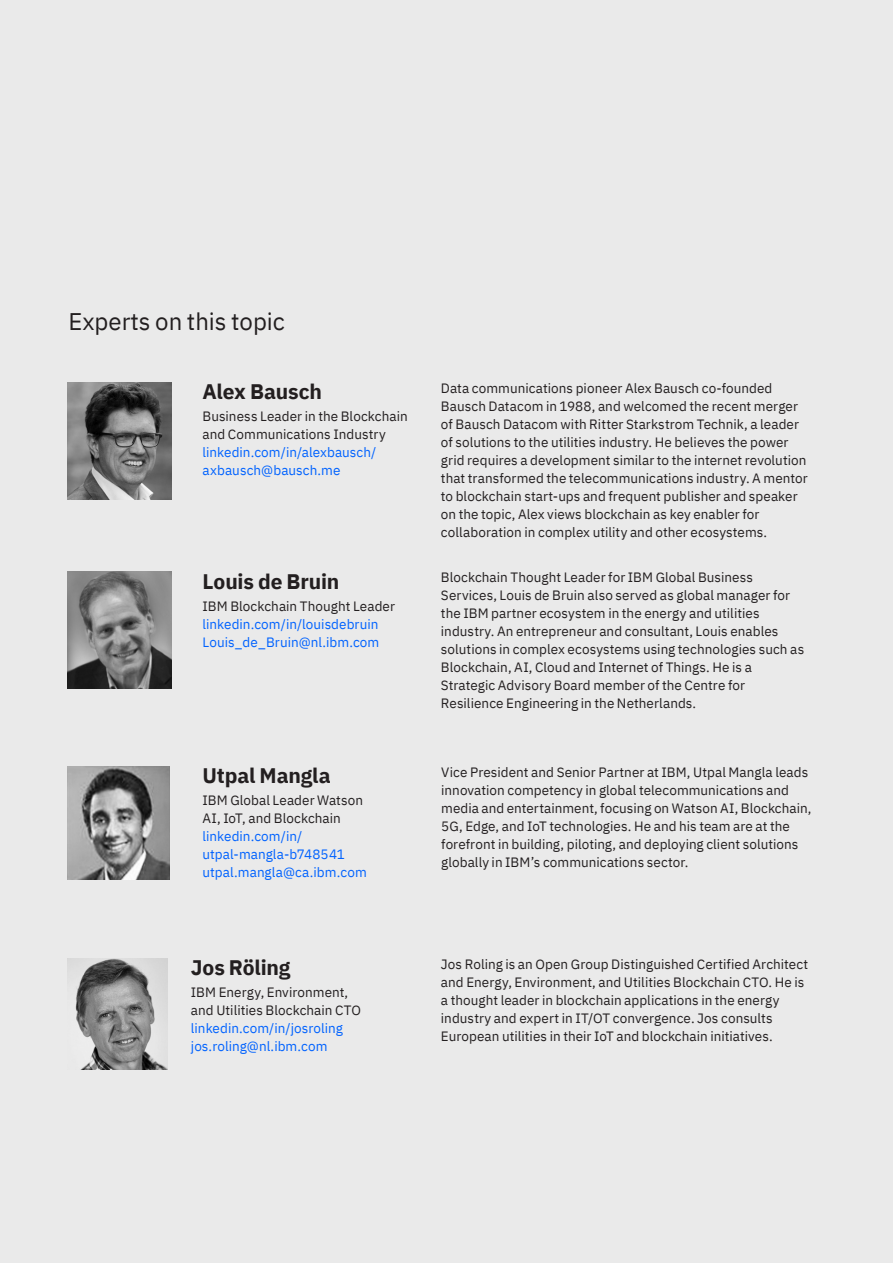
<style>
.page{position:relative;width:893px;height:1263px;background:#eaeaea}
.page>*{position:absolute;margin:0;border:0;box-sizing:border-box;transform-origin:0 0}
.t1{font:24px "IBM Plex Sans";color:#231f20}
.t2{font:700 21px "IBM Plex Sans";letter-spacing:-.005em;color:#231f20}
.t3{font:13.5px/18px "IBM Plex Sans";letter-spacing:.005em;color:#231f20}
.t4{font:13.5px/18px "IBM Plex Sans";letter-spacing:.005em;color:#0062ff}
</style>
<div class="page">
<img style="left:68px;top:383px;width:104px;height:116px">
<img style="left:68px;top:766px;width:101px;height:113px">
<img style="left:68px;top:959px;width:99px;height:111px">
<img style="left:68px;top:572px;width:104px;height:116px">
<h1 class="t1" style="left:68px;top:303px;width:218px">Experts on this topic</h1>
<h2 class="t2" style="left:202px;top:375px;width:121px">Alex Bausch</h2>
<p class="t3" style="left:202px;top:407px;width:207px">Business Leader in the Blockchain and Communications Industry</p>
<p class="t4" style="left:202px;top:443px;width:175px">linkedin.com/in/alexbausch/ axbausch@bausch.me</p>
<h2 class="t2" style="left:202px;top:565px;width:138px">Louis de Bruin</h2>
<p class="t3" style="left:202px;top:597px;width:194px">IBM Blockchain Thought Leader</p>
<p class="t4" style="left:202px;top:615px;width:178px">linkedin.com/in/louisdebruin<br>Louis_de_Bruin@nl.ibm.com</p>
<h2 class="t2" style="left:202px;top:758px;width:130px">Utpal Mangla</h2>
<p class="t3" style="left:202px;top:790px;width:162px">IBM Global Leader Watson<br>AI, IoT, and Blockchain</p>
<p class="t4" style="left:202px;top:826px;width:166px">linkedin.com/in/ utpal-mangla-b748541 utpal.mangla@ca.ibm.com</p>
<h2 class="t2" style="left:191px;top:951px;width:101px">Jos Röling</h2>
<p class="t3" style="left:191px;top:982px;width:172px">IBM Energy, Environment, and Utilities Blockchain CTO</p>
<p class="t4" style="left:191px;top:1018px;width:153px">linkedin.com/in/josroling jos.roling@nl.ibm.com</p>
<p class="t3" style="left:441px;top:378px;width:368px">Data communications pioneer Alex Bausch co-founded Bausch Datacom in 1988, and welcomed the recent merger of Bausch Datacom with Ritter Starkstrom Technik, a leader of solutions to the utilities industry. He believes the power grid requires a development similar to the internet revolution that transformed the telecommunications industry. A mentor to blockchain start-ups and frequent publisher and speaker on the topic, Alex views blockchain as key enabler for collaboration in complex utility and other ecosystems.</p>
<p class="t3" style="left:441px;top:567px;width:365px">Blockchain Thought Leader for IBM Global Business Services, Louis de Bruin also served as global manager for the IBM partner ecosystem in the energy and utilities industry. An entrepreneur and consultant, Louis enables solutions in complex ecosystems using technologies such as Blockchain, AI, Cloud and Internet of Things. He is a Strategic Advisory Board member of the Centre for Resilience Engineering in the Netherlands.</p>
<p class="t3" style="left:441px;top:762px;width:372px">Vice President and Senior Partner at IBM, Utpal Mangla leads innovation competency in global telecommunications and media and entertainment, focusing on Watson AI, Blockchain, 5G, Edge, and IoT technologies. He and his team are at the forefront in building, piloting, and deploying client solutions globally in IBM’s communications sector.</p>
<p class="t3" style="left:441px;top:954px;width:369px">Jos Roling is an Open Group Distinguished Certified Architect and Energy, Environment, and Utilities Blockchain CTO. He is a thought leader in blockchain applications in the energy industry and expert in IT/OT convergence. Jos consults European utilities in their IoT and blockchain initiatives.</p>
</div>
